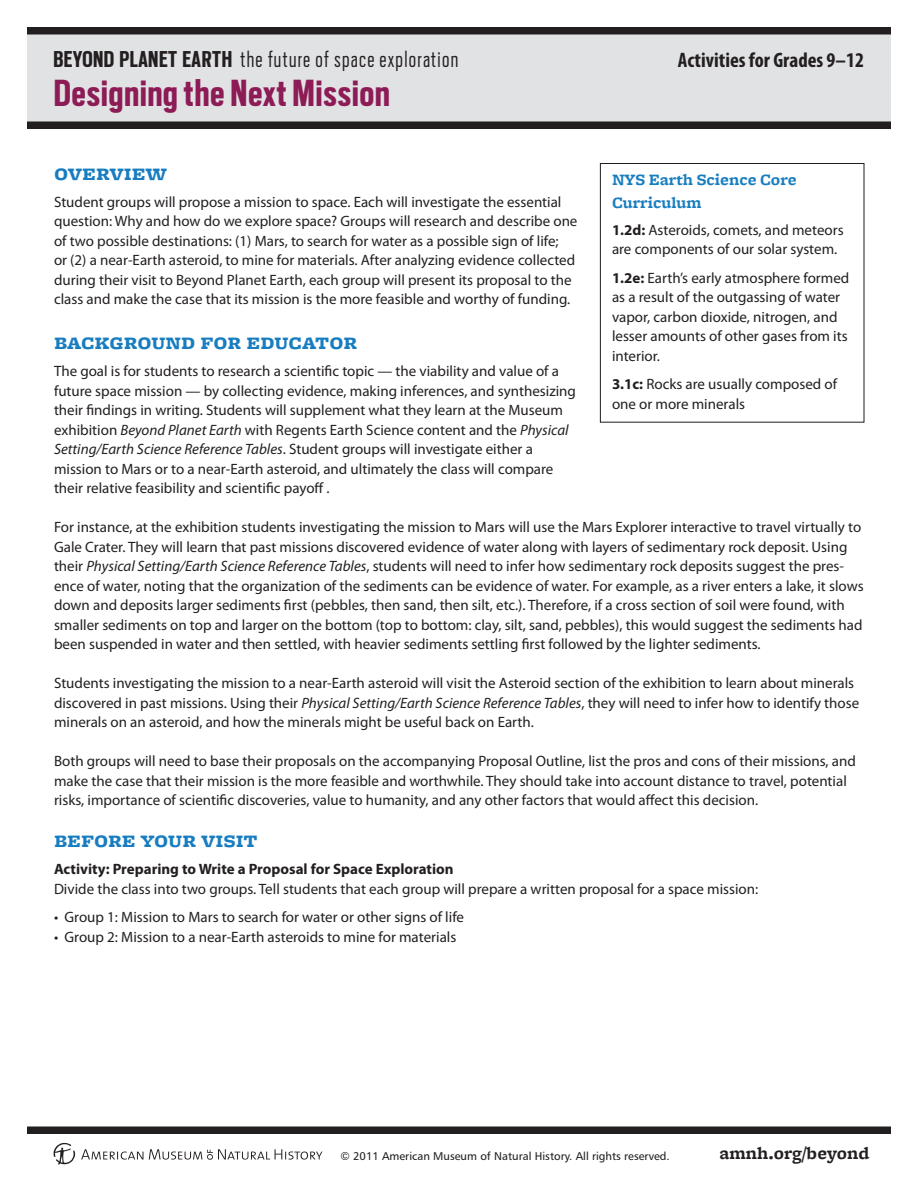
<style>
.page{position:relative;width:918px;height:1188px;background:#fff}
.page>*{position:absolute;margin:0;border:0;box-sizing:border-box;transform-origin:0 0}
.t1{font:700 42px "Scout Cond";letter-spacing:.025em;color:#8d1b56}
.t2{font:300 25.5px "Scout Cond";letter-spacing:.05em;color:#231f20}
.t3{font:24px "Freight Micro Bold SC";color:#187dc0}
.t4{font:700 condensed 21px "Myriad Pro";color:#231f20}
.t5{font:700 18px "Freight Micro";color:#231f20}
.t6{font:700 16.5px/22.5px "Freight Micro";color:#187dc0}
.t7{font:15px/19.5px "Myriad Pro";color:#231f20}
.t8{font:700 15px "Myriad Pro";color:#231f20}
.t9{font:11.25px "Humanist 777 BT Roman B";color:#231f20}
.s1{font-weight:700}
.s2{font-style:italic}
</style>
<div class="page">
<div style="left:27px;top:27px;width:864px;height:97px;background:#e1e2e4"></div>
<div style="left:27px;top:122px;width:864px;height:7px;background:#231f20"></div>
<div style="left:27px;top:27px;width:864px;height:7px;background:#231f20"></div>
<div style="left:27px;top:1126px;width:864px;height:8px;background:#231f20"></div>
<svg style="left:54px;top:1143px;width:268px;height:21px"></svg>
<div style="left:600px;top:163px;width:264px;height:260px;border:1px solid #1f1c19"></div>
<h2 class="t2" style="left:54px;top:43px;width:406px"><span class="s1">BEYOND PLANET EARTH</span> the future of space exploration</h2>
<h3 class="t4" style="left:678px;top:47px;width:188px">Activities for Grades 9–12</h3>
<h1 class="t1" style="left:54px;top:66px;width:337px">Designing the Next Mission</h1>
<h3 class="t3" style="left:54px;top:159px;width:115px">overview</h3>
<p class="t7" style="left:54px;top:192px;width:525px">Student groups will propose a mission to space. Each will investigate the essential question: Why and how do we explore space? Groups will research and describe one of two possible destinations: (1) Mars, to search for water as a possible sign of life;<br>or (2) a near-Earth asteroid, to mine for materials. After analyzing evidence collected during their visit to Beyond Planet Earth, each group will present its proposal to the class and make the case that its mission is the more feasible and worthy of funding.</p>
<h3 class="t3" style="left:54px;top:328px;width:305px">background for educator</h3>
<p class="t7" style="left:54px;top:361px;width:524px">The goal is for students to research a scientific topic — the viability and value of a future space mission — by collecting evidence, making inferences, and synthesizing their findings in writing. Students will supplement what they learn at the Museum exhibition <span class="s2">Beyond Planet Earth</span> with Regents Earth Science content and the <span class="s2">Physical Setting/Earth Science Reference Tables</span>. Student groups will investigate either a mission to Mars or to a near-Earth asteroid, and ultimately the class will compare their relative feasibility and scientific payoff .</p>
<p class="t7" style="left:54px;top:517px;width:811px">For instance, at the exhibition students investigating the mission to Mars will use the Mars Explorer interactive to travel virtually to Gale Crater. They will learn that past missions discovered evidence of water along with layers of sedimentary rock deposit. Using their <span class="s2">Physical Setting/Earth Science Reference Tables</span>, students will need to infer how sedimentary rock deposits suggest the pres&shy;ence of water, noting that the organization of the sediments can be evidence of water. For example, as a river enters a lake, it slows down and deposits larger sediments first (pebbles, then sand, then silt, etc.). Therefore, if a cross section of soil were found, with smaller sediments on top and larger on the bottom (top to bottom: clay, silt, sand, pebbles), this would suggest the sediments had been suspended in water and then settled, with heavier sediments settling first followed by the lighter sediments.</p>
<p class="t7" style="left:54px;top:673px;width:807px">Students investigating the mission to a near-Earth asteroid will visit the Asteroid section of the exhibition to learn about minerals discovered in past missions. Using their <span class="s2">Physical Setting/Earth Science Reference Tables</span>, they will need to infer how to identify those minerals on an asteroid, and how the minerals might be useful back on Earth.</p>
<p class="t7" style="left:54px;top:751px;width:803px">Both groups will need to base their proposals on the accompanying Proposal Outline, list the pros and cons of their missions, and make the case that their mission is the more feasible and worthwhile. They should take into account distance to travel, potential risks, importance of scientific discoveries, value to humanity, and any other factors that would affect this decision.</p>
<h3 class="t3" style="left:54px;top:826px;width:205px">before your visit</h3>
<p class="t8" style="left:54px;top:859px;width:401px">Activity: Preparing to Write a Proposal for Space Exploration</p>
<p class="t7" style="left:54px;top:879px;width:706px">Divide the class into two groups. Tell students that each group will prepare a written proposal for a space mission:</p>
<p class="t7" style="left:54px;top:907px;width:412px">• Group 1: Mission to Mars to search for water or other signs of life</p>
<p class="t7" style="left:54px;top:927px;width:404px">• Group 2: Mission to a near-Earth asteroids to mine for materials</p>
<p class="t6" style="left:612px;top:170px;width:186px">NYS Earth Science Core<br>Curriculum</p>
<p class="t7" style="left:612px;top:220px;width:233px"><span class="s1">1.2d:</span> Asteroids, comets, and meteors are components of our solar system.</p>
<p class="t7" style="left:612px;top:268px;width:239px"><span class="s1">1.2e:</span> Earth’s early atmosphere formed as a result of the outgassing of water vapor, carbon dioxide, nitrogen, and lesser amounts of other gases from its interior.</p>
<p class="t7" style="left:612px;top:374px;width:227px"><span class="s1">3.1c:</span> Rocks are usually composed of one or more minerals</p>
<p class="t9" style="left:340px;top:1149px;width:331px">© 2011 American Museum of Natural History. All rights reserved.</p>
<p class="t5" style="left:720px;top:1144px;width:151px">amnh.org/beyond</p>
</div>
